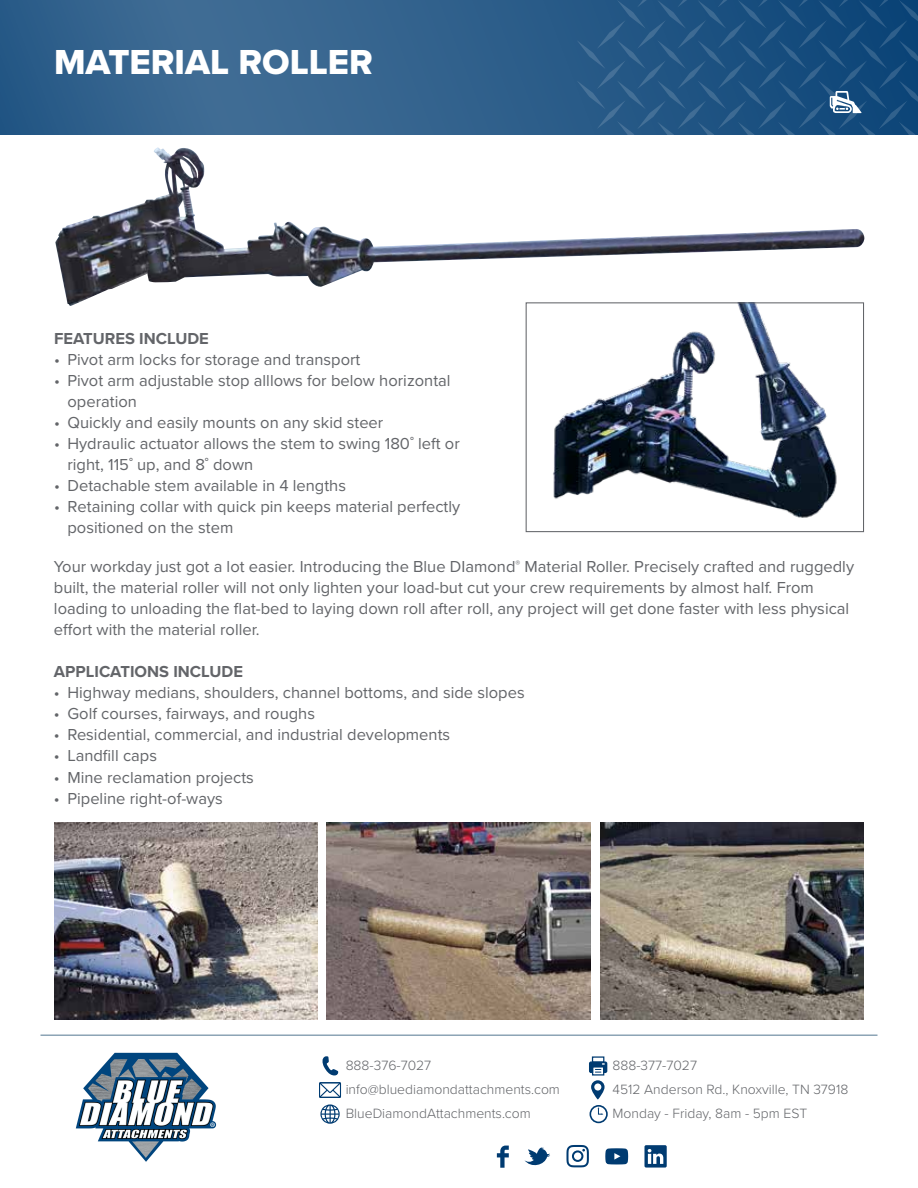
<style>
.page{position:relative;width:918px;height:1188px;background:#fff}
.page>*{position:absolute;margin:0;border:0;box-sizing:border-box;transform-origin:0 0}
.t1{font:36px "Proxima Nova Extrabld";color:#fff}
.t2{font:16.5px/21px "Proxima Nova";color:#636569}
.t3{font:700 16.5px "Proxima Nova";color:#636569}
.t4{font:300 13.95px/23.7px "Proxima Nova";color:#636569}
</style>
<div class="page">
<img style="left:55px;top:147px;width:810px;height:159px">
<svg style="left:0;top:0;width:577px;height:135px;background:#34638d"></svg>
<svg style="left:524px;top:1147px;width:26px;height:19px"></svg>
<svg style="left:497px;top:1146px;width:12px;height:22px"></svg>
<svg style="left:566px;top:1145px;width:23px;height:22px"></svg>
<svg style="left:605px;top:1148px;width:23px;height:16px"></svg>
<svg style="left:644px;top:1145px;width:23px;height:23px"></svg>
<hr style="left:40px;top:1035px;width:838px;height:1px;background:#5b7e96">
<svg style="left:319px;top:1056px;width:23px;height:68px"></svg>
<div style="left:590px;top:1105px;width:18px;height:18px;border:2px solid #003b71;border-radius:50%"></div>
<svg style="left:598px;top:1107px;width:5px;height:8px"></svg>
<svg style="left:591px;top:1080px;width:14px;height:19px"></svg>
<div style="left:592px;top:1056px;width:12px;height:7px;border:1px solid #003b71"></div>
<svg style="left:589px;top:1061px;width:19px;height:13px"></svg>
<div style="left:592px;top:1066px;width:12px;height:10px;border:1px solid #003b71"></div>
<svg style="left:577px;top:0;width:341px;height:135px;background:#1f5382"></svg>
<img style="left:54px;top:822px;width:263px;height:198px">
<img style="left:327px;top:822px;width:263px;height:198px">
<img style="left:601px;top:822px;width:263px;height:198px">
<img style="left:528px;top:304px;width:334px;height:214px">
<div style="left:526px;top:302px;width:338px;height:230px;border:1px solid #636569"></div>
<img style="left:75px;top:1052px;width:142px;height:110px">
<h1 class="t1" style="left:54px;top:35px;width:320px">MATERIAL ROLLER</h1>
<p class="t3" style="left:54px;top:326px;width:156px">FEATURES INCLUDE</p>
<p class="t2" style="left:54px;top:348px;width:308px">• Pivot arm locks for storage and transport</p>
<p class="t2" style="left:67px;top:369px;width:385px;text-indent:-13px">• Pivot arm adjustable stop alllows for below horizontal operation</p>
<p class="t2" style="left:54px;top:411px;width:331px">• Quickly and easily mounts on any skid steer</p>
<p class="t2" style="left:67px;top:432px;width:394px;text-indent:-13px">• Hydraulic actuator allows the stem to swing 180˚ left or right, 115˚ up, and 8˚ down</p>
<p class="t2" style="left:54px;top:474px;width:294px">• Detachable stem available in 4 lengths</p>
<p class="t2" style="left:67px;top:495px;width:394px;text-indent:-13px">• Retaining collar with quick pin keeps material perfectly positioned on the stem</p>
<p class="t2" style="left:54px;top:556px;width:802px">Your workday just got a lot easier. Introducing the Blue DIamond<sup>®</sup> Material Roller. Precisely crafted and ruggedly built, the material roller will not only lighten your load-but cut your crew requirements by almost half. From loading to unloading the flat-bed to laying down roll after roll, any project will get done faster with less physical effort with the material roller.</p>
<p class="t3" style="left:54px;top:660px;width:190px">APPLICATIONS INCLUDE</p>
<p class="t2" style="left:54px;top:682px;width:472px">• Highway medians, shoulders, channel bottoms, and side slopes</p>
<p class="t2" style="left:54px;top:703px;width:263px">• Golf courses, fairways, and roughs</p>
<p class="t2" style="left:54px;top:724px;width:398px">• Residential, commercial, and industrial developments</p>
<p class="t2" style="left:54px;top:745px;width:105px">• Landfill caps</p>
<p class="t2" style="left:54px;top:766px;width:201px">• Mine reclamation projects</p>
<p class="t2" style="left:54px;top:787px;width:170px">• Pipeline right-of-ways</p>
<p class="t4" style="left:346px;top:1053px;width:216px">888-376-7027 info@bluediamondattachments.com<br>BlueDiamondAttachments.com</p>
<p class="t4" style="left:613px;top:1053px;width:237px">888-377-7027<br>4512 Anderson Rd., Knoxville, TN 37918<br>Monday - Friday, 8am - 5pm EST</p>
</div>
